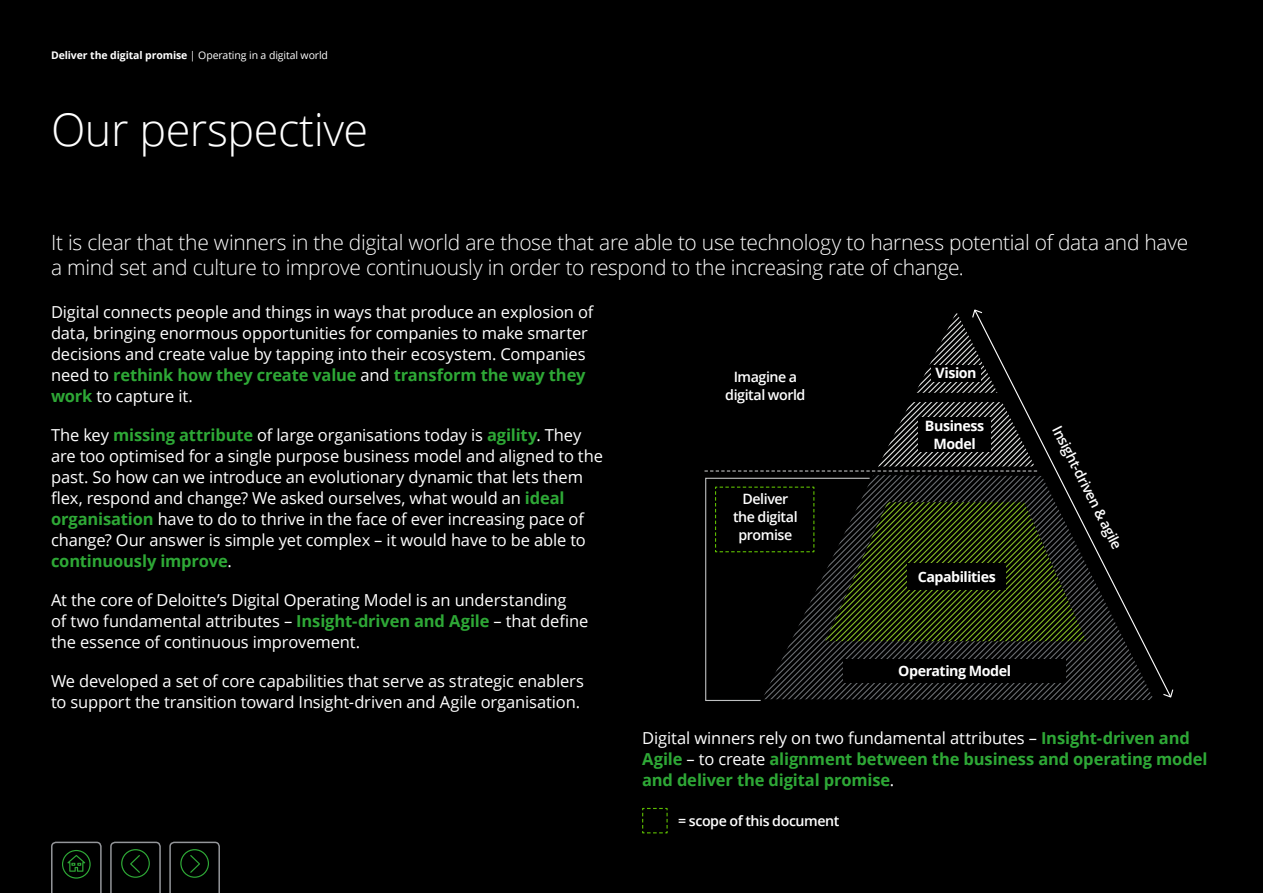
<style>
.page{position:relative;width:1263px;height:893px;background:#000}
.page>*{position:absolute;margin:0;border:0;box-sizing:border-box;transform-origin:0 0}
.t1{font:300 45px "Open Sans";letter-spacing:-.01em;color:#fff}
.t2{font:300 21px/25.5px "Open Sans";letter-spacing:-.015em;color:#fff}
.t3{font:16.5px/21px "Open Sans";letter-spacing:-.01em;color:#fff}
.t4{font:700 16.5px/21px "Open Sans";letter-spacing:-.01em;color:#2ea836}
.t5{font:600 14.25px/18px "Open Sans";letter-spacing:-.03em;color:#fff;text-align:center}
.t6{font:700 14.25px/18px "Open Sans";letter-spacing:-.03em;color:#fff;text-align:center}
.t7{font:10.5px "Open Sans";letter-spacing:-.01em;color:#fff}
.s1{font-weight:700}
.s2{font-weight:700;color:#2ea836}
.s3{font-weight:400;color:#fff}
</style>
<div class="page">
<svg style="left:916px;top:309px;width:81px;height:84px"></svg>
<svg style="left:1163px;top:688px;width:11px;height:10px"></svg>
<svg style="left:704px;top:402px;width:450px;height:299px"></svg>
<svg style="left:642px;top:807px;width:26px;height:27px"></svg>
<div style="left:931px;top:365px;width:49px;height:16px;background:#000"></div>
<svg style="left:110px;top:842px;width:51px;height:51px"></svg>
<svg style="left:169px;top:842px;width:51px;height:51px"></svg>
<svg style="left:51px;top:841px;width:51px;height:52px"></svg>
<p class="t7" style="left:51px;top:48px;width:279px"><span class="s1">Deliver the digital promise</span> | Operating in a digital world</p>
<h1 class="t1" style="left:51px;top:99px;width:319px">Our perspective</h1>
<p class="t2" style="left:51px;top:229px;width:1139px">It is clear that the winners in the digital world are those that are able to use technology to harness potential of data and have a mind set and culture to improve continuously in order to respond to the increasing rate of change.</p>
<p class="t3" style="left:51px;top:301px;width:544px">Digital connects people and things in ways that produce an explosion of data, bringing enormous opportunities for companies to make smarter decisions and create value by tapping into their ecosystem. Companies need to <span class="s2">rethink how they create value</span> and <span class="s2">transform the way they work</span> to capture it.</p>
<p class="t3" style="left:51px;top:424px;width:553px">The key <span class="s2">missing attribute</span> of large organisations today is <span class="s2">agility</span>. They are too optimised for a single purpose business model and aligned to the past. So how can we introduce an evolutionary dynamic that lets them flex, respond and change? We asked ourselves, what would an <span class="s2">ideal organisation</span> have to do to thrive in the face of ever increasing pace of change? Our answer is simple yet complex – it would have to be able to <span class="s2">continuously improve</span>.</p>
<p class="t3" style="left:51px;top:589px;width:539px">At the core of Deloitte’s Digital Operating Model is an understanding<br>of two fundamental attributes – <span class="s2">Insight-driven and Agile</span> – that define the essence of continuous improvement.</p>
<p class="t3" style="left:51px;top:670px;width:534px">We developed a set of core capabilities that serve as strategic enablers to support the transition toward Insight-driven and Agile organisation.</p>
<p class="t4" style="left:642px;top:727px;width:567px"><span class="s3">Digital winners rely on two fundamental attributes –</span> Insight-driven and<br>Agile <span class="s3">– to create</span> alignment between the business and operating model and deliver the digital promise<span class="s3">.</span></p>
<p class="t5" style="left:678px;top:811px;width:163px">= scope of this document</p>
<p class="t6" style="left:935px;top:364px;width:43px">Vision</p>
<p class="t5" style="left:725px;top:368px;width:82px">Imagine a digital world</p>
<p class="t6" style="left:925px;top:416px;width:61px">Business<br>Model</p>
<p class="t5" style="left:1065px;top:423px;width:137px;rotate:63deg">Insight-driven &amp; agile</p>
<p class="t5" style="left:733px;top:489px;width:66px">Deliver the digital promise</p>
<p class="t6" style="left:918px;top:567px;width:80px">Capabilities</p>
<p class="t6" style="left:898px;top:662px;width:115px">Operating Model</p>
</div>
